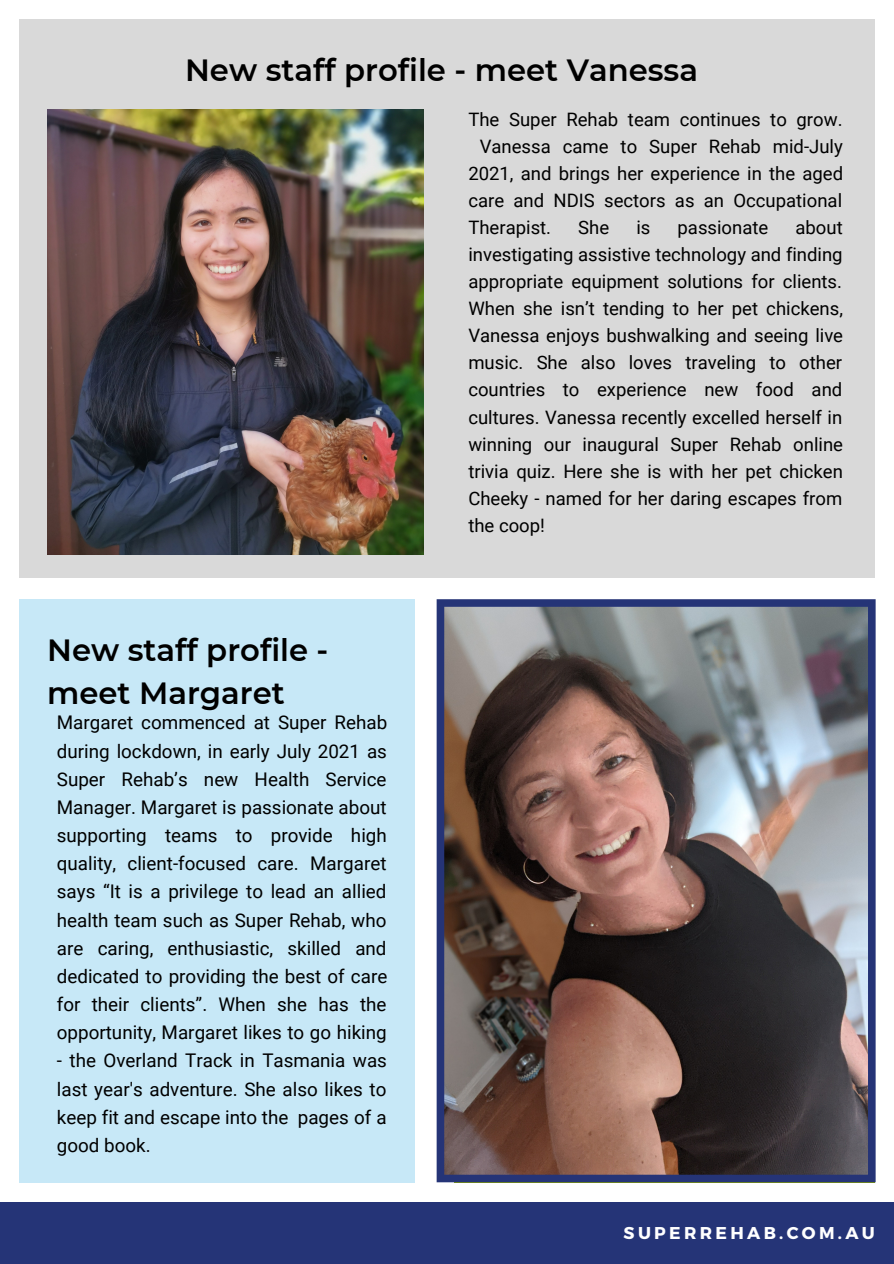
<style>
.page{position:relative;width:894px;height:1264px;background:#fff}
.page>*{position:absolute;margin:0;border:0;box-sizing:border-box;transform-origin:0 0}
.t1{font:600 30.6px/42.8px "Montserrat";color:#000}
.t2{font:18.75px/28.2px "Roboto";color:#000;text-align:justify}
.t3{font:18.45px/27px "Roboto";color:#000;text-align:justify}
.t4{font:700 17.1px "Montserrat";letter-spacing:.195em;color:#fff}
</style>
<div class="page">
<div style="left:20px;top:20px;width:854px;height:558px;background:#d9d9d9"></div>
<div style="left:20px;top:599px;width:395px;height:583px;background:#c7e8f7"></div>
<div style="left:0;top:1201px;width:893px;height:62px;background:#253477"></div>
<img style="left:436px;top:599px;width:439px;height:583px">
<img style="left:47px;top:110px;width:376px;height:444px">
<p class="t1" style="left:185px;top:49px;width:514px">New staff profile - meet Vanessa</p>
<p class="t1" style="left:47px;top:628px;width:282px">New staff profile - meet Margaret</p>
<p class="t2" style="left:57px;top:709px;width:332px">Margaret commenced at Super Rehab during lockdown, in early July 2021 as Super Rehab’s new Health Service Manager. Margaret is passionate about supporting teams to provide high quality, client-focused care. Margaret says “It is a privilege to lead an allied health team such as Super Rehab, who are caring, enthusiastic, skilled and dedicated to providing the best of care for their clients”. When she has the opportunity, Margaret likes to go hiking</p>
<p class="t2" style="left:57px;top:1046px;width:331px">- the Overland Track in Tasmania was last year's adventure. She also likes to keep fit and escape into the pages of a good book.</p>
<p class="t3" style="left:468px;top:106px;width:375px">The Super Rehab team continues to grow.</p>
<p class="t3" style="left:479px;top:133px;width:364px">Vanessa came to Super Rehab mid-July</p>
<p class="t3" style="left:468px;top:160px;width:376px">2021, and brings her experience in the aged</p>
<p class="t3" style="left:468px;top:187px;width:375px">care and NDIS sectors as an Occupational</p>
<p class="t3" style="left:468px;top:214px;width:84px">Therapist.</p>
<p class="t3" style="left:578px;top:214px;width:32px">She</p>
<p class="t3" style="left:636px;top:214px;width:16px">is</p>
<p class="t3" style="left:677px;top:214px;width:92px">passionate</p>
<p class="t3" style="left:468px;top:214px;width:376px;text-indent:327px">about investigating assistive technology and finding appropriate equipment solutions for clients.<br>When she isn’t tending to her pet chickens, Vanessa enjoys bushwalking and seeing live music. She also loves traveling to other countries to experience new food and cultures. Vanessa recently excelled herself in winning our inaugural Super Rehab online trivia quiz. Here she is with her pet chicken Cheeky - named for her daring escapes from the coop!</p>
<p class="t4" style="left:623px;top:1222px;width:253px">SUPERREHAB.COM.AU</p>
</div>
